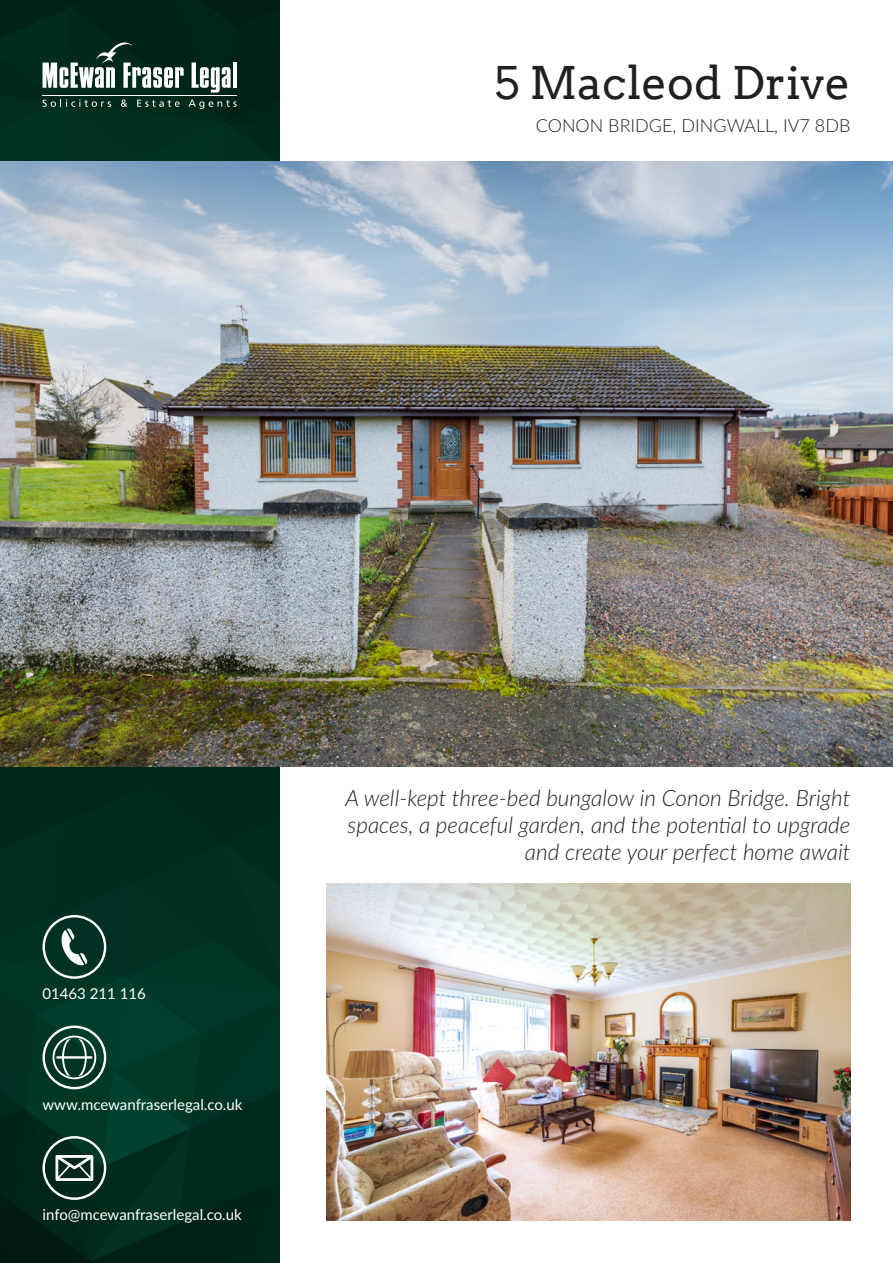
<style>
.page{position:relative;width:893px;height:1263px;background:#fff}
.page>*{position:absolute;margin:0;border:0;box-sizing:border-box;transform-origin:0 0}
.t1{font:45px "Arvo";color:#231f20}
.t2{font:italic 300 22.5px/27px "Lato";color:#231f20;text-align:right}
.t3{font:300 18px "Lato";color:#231f20}
.t4{font:15px "Lato";color:#fff}
</style>
<div class="page">
<img style="left:0;top:0;width:279px;height:1263px">
<img style="left:0;top:162px;width:893px;height:605px">
<svg style="left:43px;top:43px;width:141px;height:45px"></svg>
<svg style="left:192px;top:63px;width:39px;height:30px"></svg>
<hr style="left:233px;top:63px;width:4px;height:25px;background:#fff">
<hr style="left:43px;top:95px;width:194px;height:1px;background:#fff">
<svg style="left:43px;top:99px;width:68px;height:8px"></svg>
<svg style="left:121px;top:100px;width:6px;height:7px"></svg>
<svg style="left:137px;top:100px;width:43px;height:7px"></svg>
<svg style="left:189px;top:100px;width:48px;height:9px"></svg>
<img style="left:326px;top:883px;width:524px;height:337px">
<svg style="left:43px;top:915px;width:63px;height:64px;background:#335a4f"></svg>
<svg style="left:43px;top:1025px;width:63px;height:64px;background:#3a6559"></svg>
<svg style="left:43px;top:1136px;width:63px;height:64px;background:#3a5b52"></svg>
<h1 class="t1" style="left:495px;top:55px;width:357px">5 Macleod Drive</h1>
<p class="t3" style="left:536px;top:113px;width:316px">CONON BRIDGE, DINGWALL, IV7 8DB</p>
<p class="t4" style="left:43px;top:983px;width:105px">01463 211 116</p>
<p class="t4" style="left:43px;top:1094px;width:201px">www.mcewanfraserlegal.co.uk</p>
<p class="t4" style="left:43px;top:1204px;width:201px">info@mcewanfraserlegal.co.uk</p>
<p class="t2" style="left:345px;top:783px;width:506px">A well-kept three-bed bungalow in Conon Bridge. Bright spaces, a peaceful garden, and the potential to upgrade and create your perfect home await</p>
</div>
